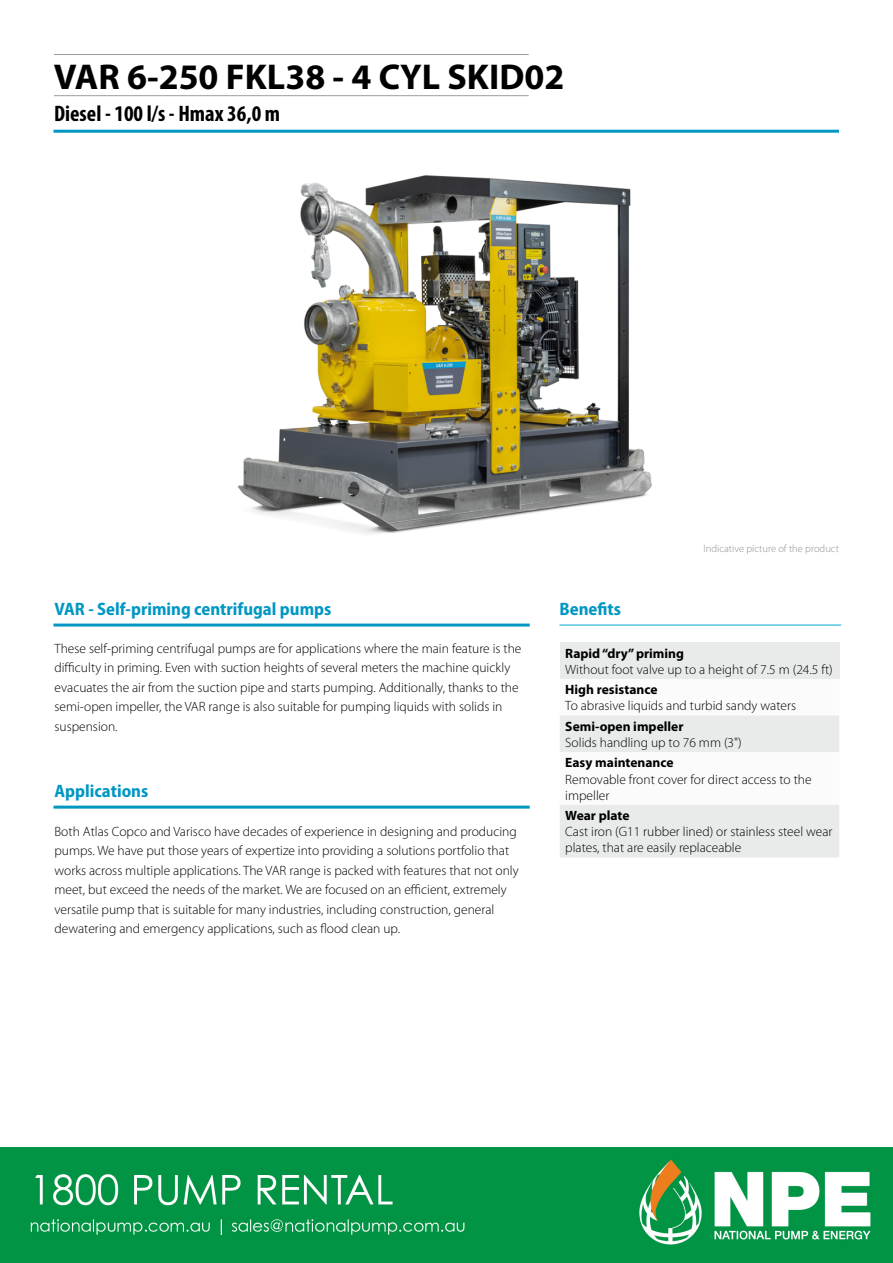
<style>
.page{position:relative;width:893px;height:1263px;background:#fff}
.page>*{position:absolute;margin:0;border:0;box-sizing:border-box;transform-origin:0 0}
.t1{font:700 36px "Myriad Pro";color:#000}
.t2{font:700 condensed 22.5px "Myriad Pro";color:#000}
.t3{font:700 semi-condensed 18px "Myriad Pro";color:#0097c4}
.t4{font:300 13.5px/19.5px "Myriad Pro";color:#000}
.t5{font:700 13.5px "Myriad Pro";color:#000}
.t6{font:300 10.5px "Myriad Pro";color:#929292}
</style>
<div class="page">
<div style="left:560px;top:642px;width:279px;height:37px;background:#e9ebea"></div>
<svg style="left:560px;top:715px;width:279px;height:142px"></svg>
<hr style="left:54px;top:95px;width:475px;height:1px;background:#9d9d9c">
<hr style="left:54px;top:54px;width:475px;height:1px;background:#9d9d9c">
<hr style="left:53px;top:130px;width:786px;height:3px;background:#0097c4">
<hr style="left:559px;top:625px;width:282px;height:1px;background:#00aad0">
<hr style="left:53px;top:806px;width:477px;height:3px;background:#0097c4">
<hr style="left:53px;top:623px;width:477px;height:3px;background:#0097c4">
<img style="left:237px;top:175px;width:415px;height:359px">
<img style="left:0;top:1147px;width:893px;height:115px">
<h1 class="t1" style="left:54px;top:57px;width:512px">VAR 6-250 FKL38 - 4 CYL SKID02</h1>
<h2 class="t2" style="left:54px;top:101px;width:228px">Diesel - 100 l/s - Hmax 36,0 m</h2>
<p class="t6" style="left:703px;top:543px;width:137px">Indicative picture of the product</p>
<h3 class="t3" style="left:55px;top:599px;width:278px">VAR - Self-priming centrifugal pumps</h3>
<p class="t4" style="left:54px;top:639px;width:468px">These self-priming centrifugal pumps are for applications where the main feature is the difficulty in priming. Even with suction heights of several meters the machine quickly evacuates the air from the suction pipe and starts pumping. Additionally, thanks to the semi-open impeller, the VAR range is also suitable for pumping liquids with solids in suspension.</p>
<h3 class="t3" style="left:55px;top:781px;width:95px">Applications</h3>
<p class="t4" style="left:54px;top:822px;width:466px">Both Atlas Copco and Varisco have decades of experience in designing and producing pumps. We have put those years of expertize into providing a solutions portfolio that works across multiple applications. The VAR range is packed with features that not only meet, but exceed the needs of the market. We are focused on an efficient, extremely versatile pump that is suitable for many industries, including construction, general dewatering and emergency applications, such as flood clean up.</p>
<h3 class="t3" style="left:559px;top:599px;width:63px">Benefits</h3>
<p class="t5" style="left:565px;top:646px;width:120px">Rapid “dry” priming</p>
<p class="t4" style="left:565px;top:660px;width:269px">Without foot valve up to a height of 7.5 m (24.5 ft)</p>
<p class="t5" style="left:565px;top:682px;width:94px">High resistance</p>
<p class="t4" style="left:565px;top:696px;width:232px">To abrasive liquids and turbid sandy waters</p>
<p class="t5" style="left:565px;top:719px;width:120px">Semi-open impeller</p>
<p class="t4" style="left:565px;top:733px;width:178px">Solids handling up to 76 mm (3")</p>
<p class="t5" style="left:565px;top:755px;width:110px">Easy maintenance</p>
<p class="t4" style="left:565px;top:771px;width:248px;line-height:16.2px">Removable front cover for direct access to the impeller</p>
<p class="t5" style="left:565px;top:808px;width:66px">Wear plate</p>
<p class="t4" style="left:565px;top:824px;width:269px;line-height:16.2px">Cast iron (G11 rubber lined) or stainless steel wear plates, that are easily replaceable</p>
</div>
